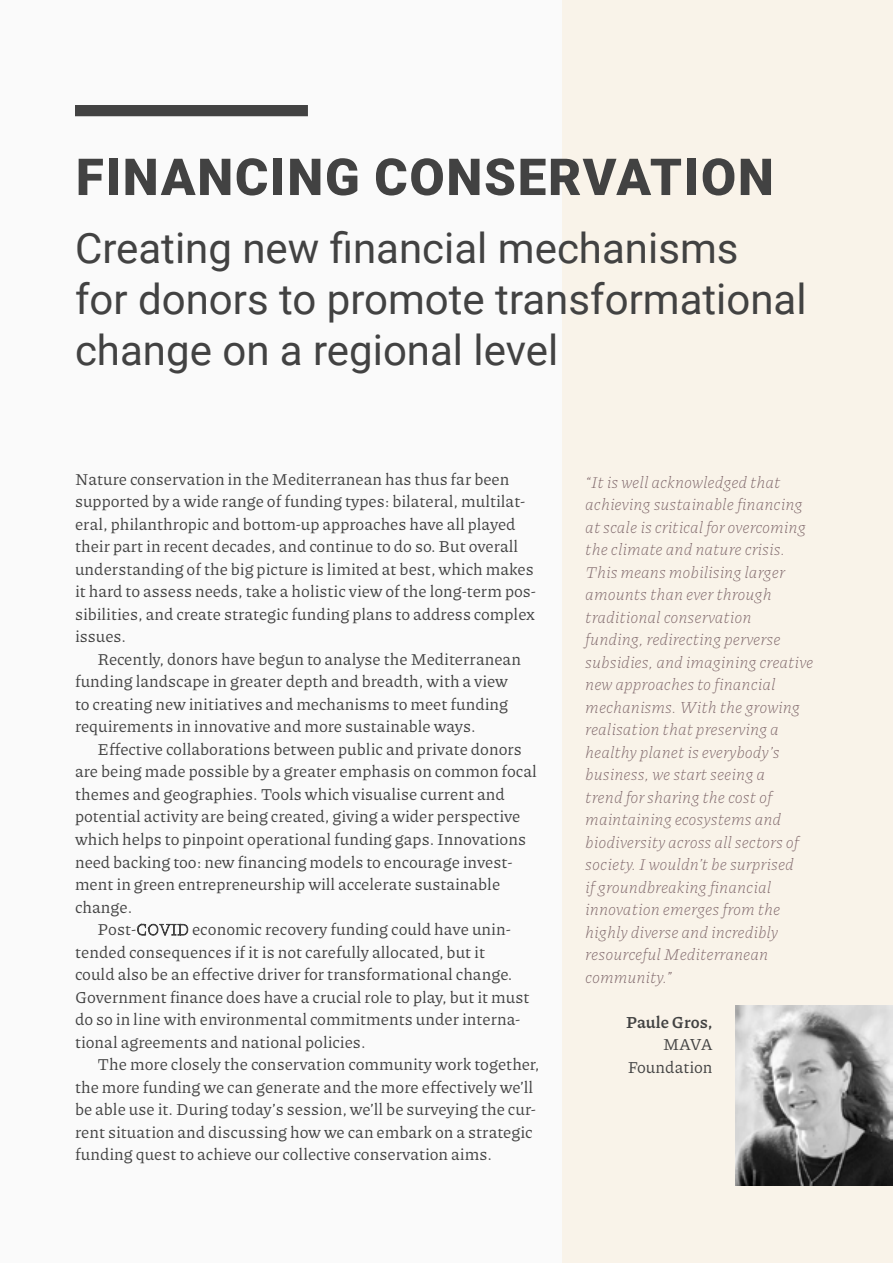
<style>
.page{position:relative;width:893px;height:1263px;background:#fafafa}
.page>*{position:absolute;margin:0;border:0;box-sizing:border-box;transform-origin:0 0}
.t1{font:900 51px "Roboto";letter-spacing:.035em;color:#424242}
.t2{font:42px/51px "Roboto";color:#424242}
.t3{font:16.5px/22.5px "Piazzolla";color:#424242}
.t4{font:italic 100 16.5px/22.5px "Piazzolla";color:#816a6d}
.t5{font:700 16.5px "Piazzolla";color:#424242}
.s1{font-weight:100}
</style>
<div class="page">
<div style="left:563px;top:0;width:330px;height:1263px;background:#fef8ee"></div>
<div style="left:75px;top:105px;width:233px;height:11px;background:#424242"></div>
<img style="left:735px;top:1005px;width:158px;height:180px">
<h1 class="t1" style="left:76px;top:141px;width:699px">FINANCING CONSERVATION</h1>
<h2 class="t2" style="left:75px;top:221px;width:733px">Creating new financial mechanisms<br>for donors to promote transformational change on a regional level</h2>
<p class="t3" style="left:75px;top:468px;width:463px">Nature conservation in the Mediterranean has thus far been supported by a wide range of funding types: bilateral, multilat&shy;eral, philanthropic and bottom-up approaches have all played their part in recent decades, and continue to do so. But overall understanding of the big picture is limited at best, which makes it hard to assess needs, take a holistic view of the long-term pos&shy;sibilities, and create strategic funding plans to address complex issues.</p>
<p class="t3" style="left:75px;top:648px;width:447px;text-indent:23px">Recently, donors have begun to analyse the Mediterranean funding landscape in greater depth and breadth, with a view to creating new initiatives and mechanisms to meet funding requirements in innovative and more sustainable ways.</p>
<p class="t3" style="left:98px;top:738px;width:426px">Effective collaborations between public and private donors</p>
<p class="t3" style="left:75px;top:760px;width:463px">are being made possible by a greater emphasis on common focal</p>
<p class="t3" style="left:75px;top:783px;width:431px">themes and geographies. Tools which visualise current and</p>
<p class="t3" style="left:75px;top:805px;width:447px">potential activity are being created, giving a wider perspective</p>
<p class="t3" style="left:75px;top:828px;width:453px">which helps to pinpoint operational funding gaps. Innovations</p>
<p class="t3" style="left:75px;top:850px;width:439px">need backing too: new financing models to encourage invest-</p>
<p class="t3" style="left:75px;top:873px;width:427px">ment in green entrepreneurship will accelerate sustainable</p>
<p class="t3" style="left:75px;top:895px;width:59px">change.</p>
<p class="t3" style="left:98px;top:918px;width:415px">Post-<span class="s1">COVID</span> economic recovery funding could have unin-</p>
<p class="t3" style="left:75px;top:940px;width:412px">tended consequences if it is not carefully allocated, but it</p>
<p class="t3" style="left:75px;top:963px;width:439px">could also be an effective driver for transformational change.</p>
<p class="t3" style="left:75px;top:985px;width:456px">Government finance does have a crucial role to play, but it must</p>
<p class="t3" style="left:75px;top:1008px;width:447px">do so in line with environmental commitments under interna-</p>
<p class="t3" style="left:75px;top:1030px;width:292px">tional agreements and national policies.</p>
<p class="t3" style="left:98px;top:1053px;width:443px">The more closely the conservation community work together,</p>
<p class="t3" style="left:75px;top:1075px;width:460px">the more funding we can generate and the more effectively we’ll</p>
<p class="t3" style="left:75px;top:1098px;width:463px">be able use it. During today’s session, we’ll be surveying the cur-</p>
<p class="t3" style="left:75px;top:1120px;width:459px">rent situation and discussing how we can embark on a strategic</p>
<p class="t3" style="left:75px;top:1143px;width:418px">funding quest to achieve our collective conservation aims.</p>
<p class="t4" style="left:585px;top:470px;width:230px">“It is well acknowledged that achieving sustainable financing at scale is critical for overcoming the climate and nature crisis.<br>This means mobilising larger amounts than ever through traditional conservation funding, redirecting perverse subsidies, and imagining creative new approaches to financial mechanisms. With the growing realisation that preserving a healthy planet is everybody’s business, we start seeing a<br>trend for sharing the cost of maintaining ecosystems and biodiversity across all sectors of society. I wouldn’t be surprised<br>if groundbreaking financial innovation emerges from the highly diverse and incredibly resourceful Mediterranean community.”</p>
<p class="t5" style="left:626px;top:1012px;width:88px">Paule Gros,</p>
<p class="t3" style="left:628px;top:1033px;width:86px;text-align:right">MAVA<br>Foundation</p>
</div>
